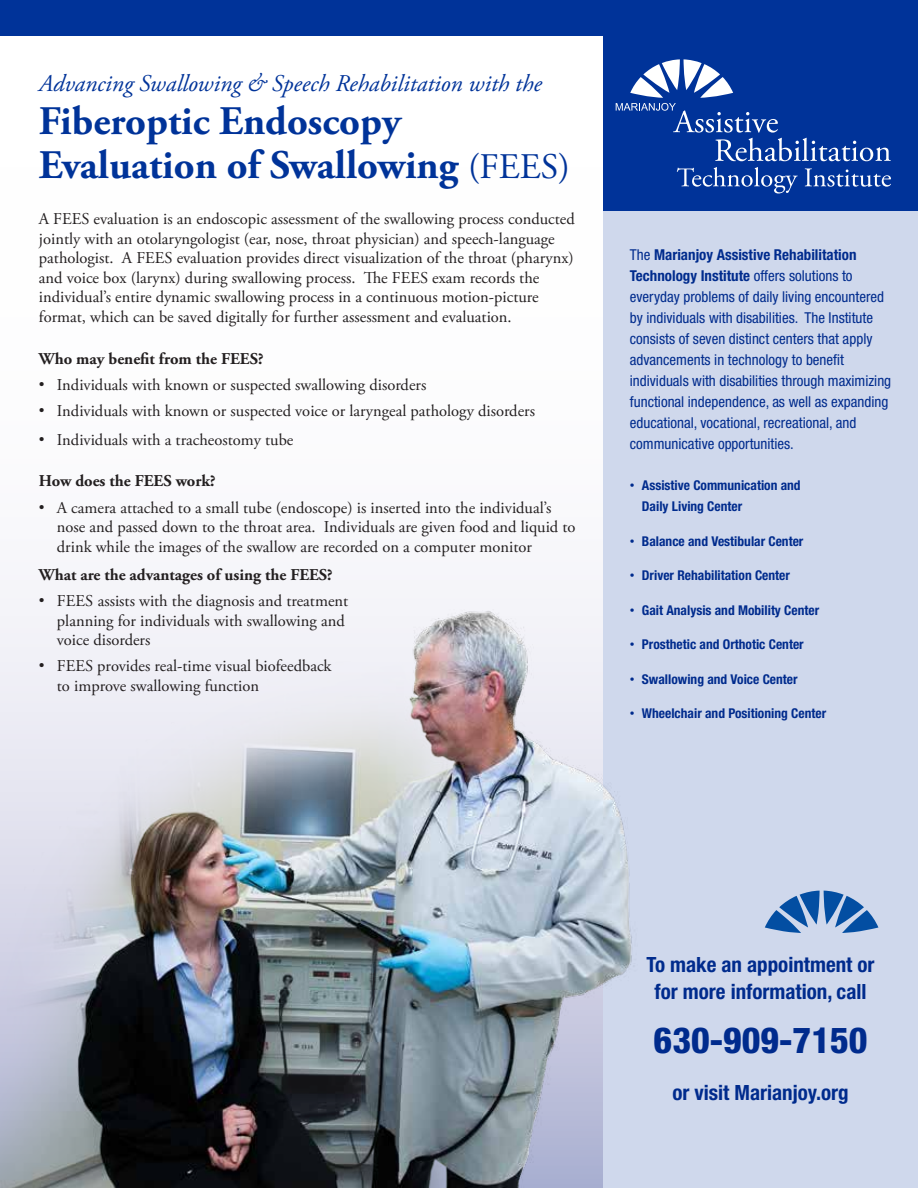
<style>
.page{position:relative;width:918px;height:1188px;background:#fff}
.page>*{position:absolute;margin:0;border:0;box-sizing:border-box;transform-origin:0 0}
.t1{font:700 40.5px/43.5px "Adobe Garamond Pro";color:#039}
.t2{font:800 condensed 36px "Helvetica Neue LT Std";color:#039}
.t3{font:italic 24px "Adobe Garamond Pro";color:#039}
.t4{font:700 condensed 21px/27px "Helvetica Neue LT Std";color:#039;text-align:center}
.t5{font:16.5px/19.5px "Adobe Garamond Pro";color:#231f20}
.t6{font:700 16.5px "Adobe Garamond Pro";color:#231f20}
.t7{font:condensed 15px/21px "Helvetica Neue LT Std";color:#039}
.t8{font:700 condensed 13.5px/21px "Helvetica Neue LT Std";color:#039}
.s1{font-weight:400;font-size:36px}
.s2{font-family:"Arial"}
.s3{font-weight:700}
.s4{font-family:"Arial";font-weight:400;font-stretch:normal}
</style>
<div class="page">
<div style="left:603px;top:0;width:315px;height:1188px;background:#cfd8ec"></div>
<div style="left:603px;top:0;width:315px;height:211px;background:#039"></div>
<div style="left:0;top:0;width:918px;height:36px;background:#039"></div>
<svg style="left:677px;top:167px;width:121px;height:27px"></svg>
<svg style="left:805px;top:168px;width:86px;height:19px"></svg>
<svg style="left:616px;top:59px;width:275px;height:102px"></svg>
<svg style="left:765px;top:891px;width:113px;height:42px"></svg>
<img style="left:0;top:598px;width:632px;height:590px">
<p class="t3" style="left:39px;top:69px;width:504px">Advancing Swallowing &amp; Speech Rehabilitation with the</p>
<p class="t1" style="left:39px;top:101px;width:533px">Fiberoptic Endoscopy<br>Evaluation of Swallowing <span class="s1">(FEES)</span></p>
<p class="t5" style="left:39px;top:210px;width:537px">A FEES evaluation is an endoscopic assessment of the swallowing process conducted jointly with an otolaryngologist (ear, nose, throat physician) and speech-language pathologist. A FEES evaluation provides direct visualization of the throat (pharynx) and voice box (larynx) during swallowing process. The FEES exam records the individual’s entire dynamic swallowing process in a continuous motion-picture format, which can be saved digitally for further assessment and evaluation.</p>
<p class="t6" style="left:39px;top:349px;width:226px">Who may benefit from the FEES?</p>
<p class="t5" style="left:39px;top:376px;width:389px"><span class="s2">•</span> Individuals with known or suspected swallowing disorders</p>
<p class="t5" style="left:39px;top:402px;width:498px"><span class="s2">•</span> Individuals with known or suspected voice or laryngeal pathology disorders</p>
<p class="t5" style="left:39px;top:430px;width:256px"><span class="s2">•</span> Individuals with a tracheostomy tube</p>
<p class="t6" style="left:39px;top:472px;width:178px">How does the FEES work?</p>
<p class="t5" style="left:57px;top:498px;width:520px;text-indent:-18px"><span class="s2">•</span> A camera attached to a small tube (endoscope) is inserted into the individual’s nose and passed down to the throat area. Individuals are given food and liquid to drink while the images of the swallow are recorded on a computer monitor</p>
<p class="t6" style="left:39px;top:565px;width:295px">What are the advantages of using the FEES?</p>
<p class="t5" style="left:57px;top:592px;width:293px;text-indent:-18px"><span class="s2">•</span> FEES assists with the diagnosis and treatment planning for individuals with swallowing and voice disorders</p>
<p class="t5" style="left:57px;top:657px;width:276px;text-indent:-18px"><span class="s2">•</span> FEES provides real-time visual biofeedback to improve swallowing function</p>
<p class="t7" style="left:630px;top:244px;width:263px">The <span class="s3">Marianjoy Assistive Rehabilitation Technology Institute</span> offers solutions to everyday problems of daily living encountered by individuals with disabilities. The Institute consists of seven distinct centers that apply advancements in technology to benefit individuals with disabilities through maximizing functional independence, as well as expanding educational, vocational, recreational, and communicative opportunities.</p>
<p class="t8" style="left:642px;top:475px;width:160px;text-indent:-12px"><span class="s4">•</span> Assistive Communication and<br>Daily Living Center</p>
<p class="t8" style="left:630px;top:530px;width:175px"><span class="s4">•</span> Balance and Vestibular Center</p>
<p class="t8" style="left:630px;top:565px;width:162px"><span class="s4">•</span> Driver Rehabilitation Center</p>
<p class="t8" style="left:630px;top:599px;width:191px"><span class="s4">•</span> Gait Analysis and Mobility Center</p>
<p class="t8" style="left:630px;top:634px;width:175px"><span class="s4">•</span> Prosthetic and Orthotic Center</p>
<p class="t8" style="left:630px;top:668px;width:169px"><span class="s4">•</span> Swallowing and Voice Center</p>
<p class="t8" style="left:630px;top:703px;width:198px"><span class="s4">•</span> Wheelchair and Positioning Center</p>
<p class="t4" style="left:647px;top:951px;width:229px">To make an appointment or for more information, call</p>
<h2 class="t2" style="left:654px;top:1018px;width:215px">630-909-7150</h2>
<p class="t4" style="left:672px;top:1079px;width:178px">or visit Marianjoy.org</p>
</div>
